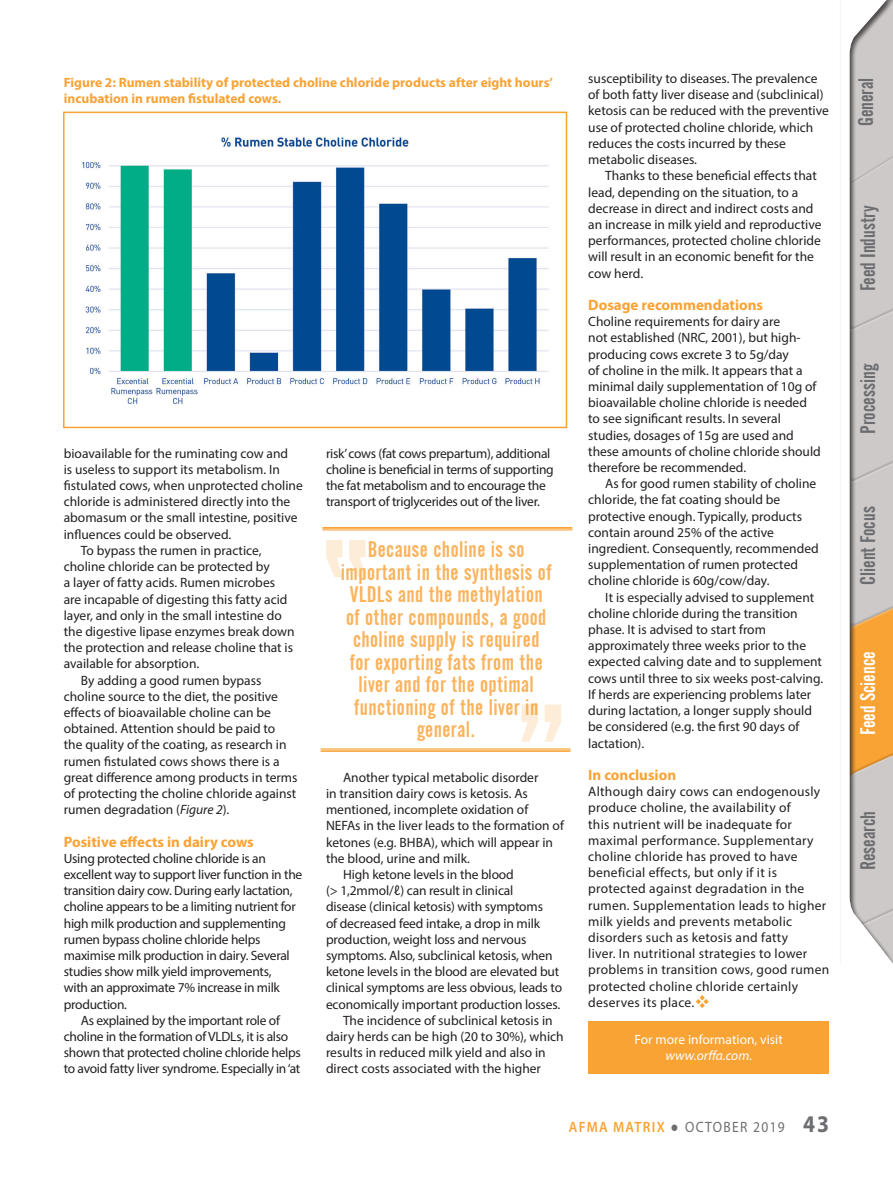
<style>
.page{position:relative;width:893px;height:1191px;background:#fff}
.page>*{position:absolute;margin:0;border:0;box-sizing:border-box;transform-origin:0 0}
.t1{font:22.5px/22.5px "Alternate Gothic No 2 BT";letter-spacing:.02em;color:#fbb35c;text-align:center}
.t2{font:21px "Alternate Gothic No 2 BT";color:#6c6d70}
.t3{font:21px "Alternate Gothic No 2 BT";color:#fff}
.t4{font:700 15px "Myriad Pro";color:#f9a335}
.t5{font:15px "Myriad Pro";letter-spacing:.1em;color:#6c6e71;scale:.9 1}
.t6{font:13.5px/16.2px "Myriad Pro";color:#231f20}
.t7{font:13.5px/16.2px "Myriad Pro";letter-spacing:-.02em;color:#231f20}
.t8{font:13.5px/16.2px "Myriad Pro";letter-spacing:.02em;color:#231f20}
.t9{font:700 13.5px/16.2px "Myriad Pro";color:#f9a335}
.t10{font:13.5px/16.2px "Myriad Pro";color:#fff;text-align:center}
.s1{font-style:italic}
.s2{font-weight:600;color:#f9a335}
.s3{font-family:"Arial"}
.s4{font-weight:700;font-size:24px}
</style>
<div class="page">
<svg style="left:849px;top:0;width:44px;height:964px;background:#cebfaf"></svg>
<img style="left:82px;top:137px;width:467px;height:268px">
<div style="left:63px;top:112px;width:504px;height:316px;border:2px solid #f9a335"></div>
<hr style="left:322px;top:527px;width:250px;height:1px;background:#f9a335">
<hr style="left:322px;top:528px;width:250px;height:1px;background:#f9a335">
<hr style="left:322px;top:529px;width:250px;height:1px;background:#f9a335">
<hr style="left:321px;top:748px;width:250px;height:1px;background:#f9a335">
<hr style="left:321px;top:750px;width:250px;height:1px;background:#f9a335">
<hr style="left:321px;top:751px;width:250px;height:1px;background:#f9a335">
<svg style="left:326px;top:540px;width:40px;height:37px"></svg>
<svg style="left:522px;top:704px;width:39px;height:37px"></svg>
<div style="left:588px;top:1020px;width:241px;height:53px;background:#f9a335"></div>
<svg style="left:696px;top:995px;width:13px;height:13px"></svg>
<p class="t9" style="left:64px;top:74px;width:491px">Figure 2: Rumen stability of protected choline chloride products after eight hours’ incubation in rumen fistulated cows.</p>
<p class="t6" style="left:64px;top:445px;width:240px">bioavailable for the ruminating cow and<br>is useless to support its metabolism. In fistulated cows, when unprotected choline chloride is administered directly into the abomasum or the small intestine, positive influences could be observed.</p>
<p class="t6" style="left:64px;top:542px;width:232px;text-indent:17px">To bypass the rumen in practice, choline chloride can be protected by<br>a layer of fatty acids. Rumen microbes are incapable of digesting this fatty acid layer, and only in the small intestine do the digestive lipase enzymes break down the protection and release choline that is available for absorption.</p>
<p class="t6" style="left:64px;top:671px;width:235px;text-indent:17px">By adding a good rumen bypass choline source to the diet, the positive effects of bioavailable choline can be obtained. Attention should be paid to<br>the quality of the coating, as research in rumen fistulated cows shows there is a great difference among products in terms of protecting the choline chloride against rumen degradation (<span class="s1">Figure 2</span>).</p>
<p class="t4" style="left:64px;top:831px;width:191px">Positive effects in dairy cows</p>
<p class="t7" style="left:64px;top:850px;width:240px">Using protected choline chloride is an excellent way to support liver function in the transition dairy cow. During early lactation, choline appears to be a limiting nutrient for high milk production and supplementing rumen bypass choline chloride helps maximise milk production in dairy. Several studies show milk yield improvements,<br>with an approximate 7% increase in milk production.</p>
<p class="t7" style="left:64px;top:1012px;width:239px;text-indent:17px">As explained by the important role of choline in the formation of VLDLs, it is also shown that protected choline chloride helps to avoid fatty liver syndrome. Especially in ‘at</p>
<p class="t7" style="left:326px;top:445px;width:229px">risk’ cows (fat cows prepartum), additional choline is beneficial in terms of supporting the fat metabolism and to encourage the transport of triglycerides out of the liver.</p>
<p class="t1" style="left:341px;top:538px;width:212px">Because choline is so important in the synthesis of<br>VLDLs and the methylation of other compounds, a good choline supply is required for exporting fats from the liver and for the optimal functioning of the liver in general.</p>
<p class="t6" style="left:326px;top:769px;width:239px;text-indent:17px">Another typical metabolic disorder<br>in transition dairy cows is ketosis. As mentioned, incomplete oxidation of NEFAs in the liver leads to the formation of ketones (e.g. BHBA), which will appear in the blood, urine and milk.</p>
<p class="t6" style="left:326px;top:866px;width:238px;text-indent:17px">High ketone levels in the blood<br>(&gt; 1,2mmol/ℓ) can result in clinical<br>disease (clinical ketosis) with symptoms<br>of decreased feed intake, a drop in milk production, weight loss and nervous symptoms. Also, subclinical ketosis, when ketone levels in the blood are elevated but clinical symptoms are less obvious, leads to economically important production losses.</p>
<p class="t6" style="left:326px;top:1012px;width:239px;text-indent:17px">The incidence of subclinical ketosis in dairy herds can be high (20 to 30%), which results in reduced milk yield and also in direct costs associated with the higher</p>
<p class="t6" style="left:588px;top:70px;width:242px">susceptibility to diseases. The prevalence of both fatty liver disease and (subclinical) ketosis can be reduced with the preventive use of protected choline chloride, which reduces the costs incurred by these metabolic diseases.</p>
<p class="t6" style="left:588px;top:167px;width:235px;text-indent:17px">Thanks to these beneficial effects that lead, depending on the situation, to a decrease in direct and indirect costs and an increase in milk yield and reproductive performances, protected choline chloride will result in an economic benefit for the cow herd.</p>
<p class="t4" style="left:588px;top:295px;width:176px">Dosage recommendations</p>
<p class="t6" style="left:588px;top:313px;width:234px">Choline requirements for dairy are<br>not established (NRC, 2001), but high&shy;producing cows excrete 3 to 5g/day<br>of choline in the milk. It appears that a minimal daily supplementation of 10g of bioavailable choline chloride is needed to see significant results. In several studies, dosages of 15g are used and these amounts of choline chloride should therefore be recommended.</p>
<p class="t6" style="left:588px;top:475px;width:232px;text-indent:17px">As for good rumen stability of choline chloride, the fat coating should be protective enough. Typically, products contain around 25% of the active ingredient. Consequently, recommended supplementation of rumen protected choline chloride is 60g/cow/day.</p>
<p class="t6" style="left:588px;top:589px;width:236px;text-indent:17px">It is especially advised to supplement choline chloride during the transition phase. It is advised to start from approximately three weeks prior to the expected calving date and to supplement cows until three to six weeks post-calving.<br>If herds are experiencing problems later during lactation, a longer supply should be considered (e.g. the first 90 days of lactation).</p>
<p class="t4" style="left:588px;top:765px;width:89px">In conclusion</p>
<p class="t8" style="left:588px;top:783px;width:242px">Although dairy cows can endogenously produce choline, the availability of<br>this nutrient will be inadequate for maximal performance. Supplementary choline chloride has proved to have beneficial effects, but only if it is protected against degradation in the rumen. Supplementation leads to higher milk yields and prevents metabolic disorders such as ketosis and fatty<br>liver. In nutritional strategies to lower problems in transition cows, good rumen protected choline chloride certainly deserves its place.</p>
<p class="t10" style="left:635px;top:1031px;width:150px">For more information, visit <span class="s1">www.orffa.com</span>.</p>
<p class="t5" style="left:569px;top:1118px;width:291px"><span class="s2">AFMA MATRIX</span> <span class="s3">●</span> OCTOBER 2019 <span class="s4">43</span></p>
<h2 class="t2" style="left:854px;top:126px;width:50px;rotate:-90deg">General</h2>
<h2 class="t2" style="left:856px;top:291px;width:88px;rotate:-90deg">Feed Industry</h2>
<h2 class="t2" style="left:856px;top:433px;width:71px;rotate:-90deg">Processing</h2>
<h2 class="t2" style="left:856px;top:584px;width:80px;rotate:-90deg">Client Focus</h2>
<h2 class="t3" style="left:856px;top:735px;width:85px;rotate:-90deg">Feed Science</h2>
<h2 class="t2" style="left:856px;top:870px;width:60px;rotate:-90deg">Research</h2>
</div>
